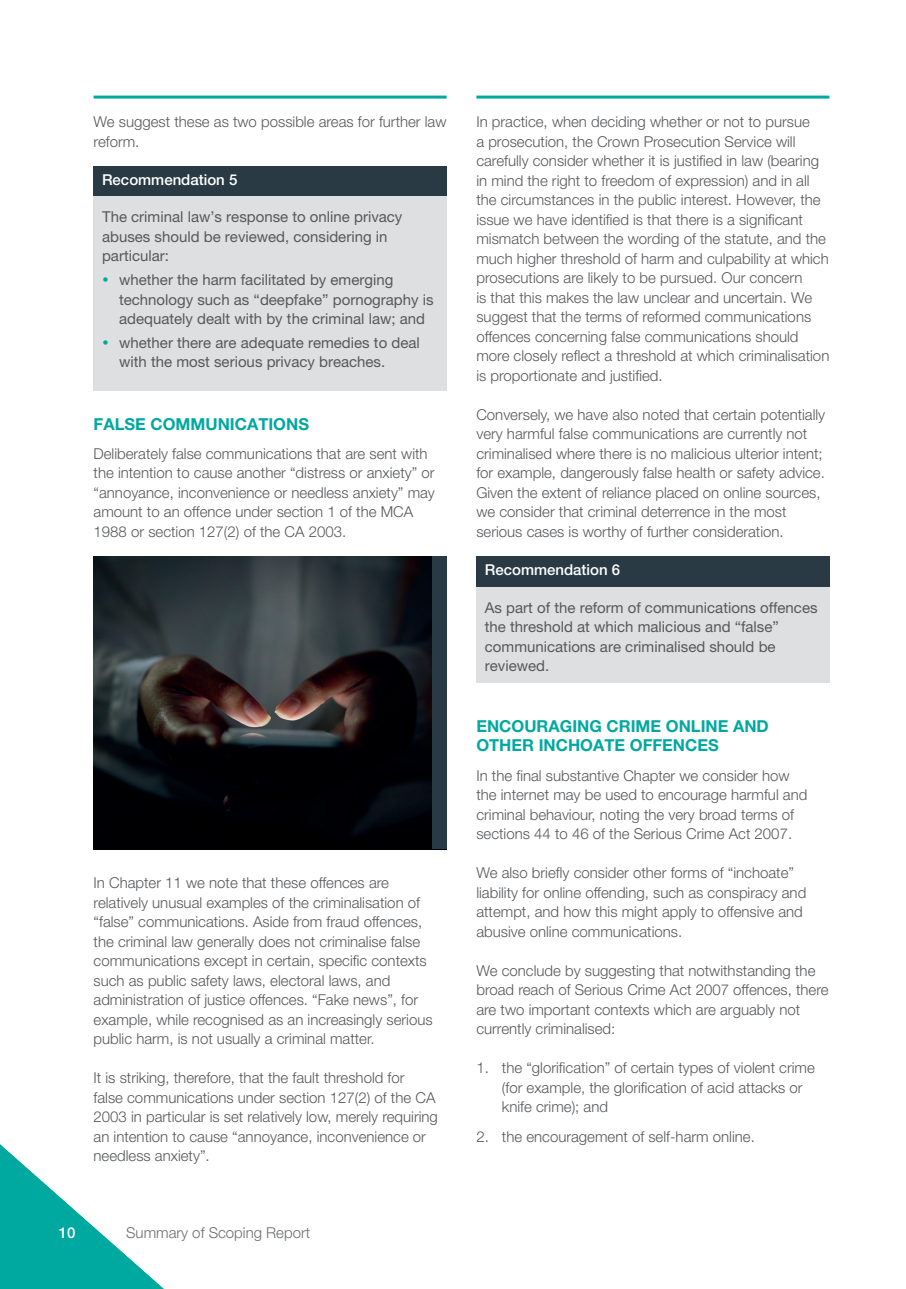
<style>
.page{position:relative;width:906px;height:1289px;background:#fff}
.page>*{position:absolute;margin:0;border:0;box-sizing:border-box;transform-origin:0 0}
.Subheading_A{font:700 16.5px/19.5px "Helvetica Neue LT Pro";color:#00a9a0}
.Body_text{font:300 15px/19.5px "Helvetica Neue LT Pro";color:#57585a}
.Body_text-2{font:15px/19.5px "Helvetica Neue LT Pro";color:#57585a}
.Bullets_A{font:15px/19.5px "Helvetica Neue LT Pro";color:#57585a}
.Body_text-3{font:500 15px "Helvetica Neue LT Pro";color:#fff}
.t1{font:300 15px "Helvetica Neue LT Pro";color:#6c6d70}
</style>
<div class="page">
<svg style="left:0;top:1144px;width:163px;height:144px"></svg>
<hr style="left:94px;top:96px;width:352px;height:3px;background:#00a9a0">
<hr style="left:476px;top:96px;width:353px;height:3px;background:#00a9a0">
<div style="left:94px;top:178px;width:352px;height:212px;background:#dedfe1"></div>
<div style="left:94px;top:166px;width:352px;height:29px;background:#293a45"></div>
<img style="left:94px;top:556px;width:338px;height:293px">
<div style="left:476px;top:567px;width:353px;height:115px;background:#dedfe1"></div>
<div style="left:476px;top:556px;width:353px;height:30px;background:#293a45"></div>
<div style="left:432px;top:556px;width:14px;height:293px;background:#293a45"></div>
<p class="Body_text" style="left:94px;top:112px;width:354px">We suggest these as two possible areas for further law reform.</p>
<p class="Body_text-3" style="left:102px;top:171px;width:137px">Recommendation 5</p>
<p class="Bullets_A" style="left:102px;top:207px;width:302px">The criminal law’s response to online privacy abuses should be reviewed, considering in particular:</p>
<p class="Body_text-2" style="left:119px;top:270px;width:316px">whether the harm facilitated by emerging technology such as “deepfake” pornography is adequately dealt with by the criminal law; and</p>
<p class="Body_text-2" style="left:119px;top:332px;width:302px">whether there are adequate remedies to deal with the most serious privacy breaches.</p>
<p class="Subheading_A" style="left:94px;top:413px;width:217px">FALSE COMMUNICATIONS</p>
<p class="Body_text" style="left:94px;top:443px;width:343px">Deliberately false communications that are sent with the intention to cause another “distress or anxiety” or “annoyance, inconvenience or needless anxiety” may amount to an offence under section 1 of the MCA 1988 or section 127(2) of the CA 2003.</p>
<p class="Body_text" style="left:94px;top:872px;width:340px">In Chapter 11 we note that these offences are relatively unusual examples of the criminalisation of “false” communications. Aside from fraud offences, the criminal law generally does not criminalise false communications except in certain, specific contexts such as public safety laws, electoral laws, and administration of justice offences. “Fake news”, for example, while recognised as an increasingly serious public harm, is not usually a criminal matter.</p>
<p class="Body_text" style="left:94px;top:1067px;width:346px">It is striking, therefore, that the fault threshold for<br>false communications under section 127(2) of the CA 2003 in particular is set relatively low, merely requiring an intention to cause “annoyance, inconvenience or needless anxiety”.</p>
<p class="Body_text-3" style="left:59px;top:1223px;width:18px">10</p>
<p class="t1" style="left:126px;top:1223px;width:185px">Summary of Scoping Report</p>
<p class="Body_text" style="left:476px;top:112px;width:354px">In practice, when deciding whether or not to pursue<br>a prosecution, the Crown Prosecution Service will carefully consider whether it is justified in law (bearing in mind the right to freedom of expression) and in all the circumstances in the public interest. However, the issue we have identified is that there is a significant mismatch between the wording of the statute, and the much higher threshold of harm and culpability at which prosecutions are likely to be pursued. Our concern<br>is that this makes the law unclear and uncertain. We suggest that the terms of reformed communications offences concerning false communications should more closely reflect a threshold at which criminalisation is proportionate and justified.</p>
<p class="Body_text" style="left:476px;top:404px;width:350px">Conversely, we have also noted that certain potentially very harmful false communications are currently not criminalised where there is no malicious ulterior intent; for example, dangerously false health or safety advice.<br>Given the extent of reliance placed on online sources, we consider that criminal deterrence in the most serious cases is worthy of further consideration.</p>
<p class="Body_text-3" style="left:485px;top:561px;width:137px">Recommendation 6</p>
<p class="Body_text-2" style="left:485px;top:597px;width:334px">As part of the reform of communications offences the threshold at which malicious and “false” communications are criminalised should be reviewed.</p>
<p class="Subheading_A" style="left:476px;top:716px;width:294px">ENCOURAGING CRIME ONLINE AND<br>OTHER INCHOATE OFFENCES</p>
<p class="Body_text" style="left:476px;top:765px;width:332px">In the final substantive Chapter we consider how the internet may be used to encourage harmful and criminal behaviour, noting the very broad terms of sections 44 to 46 of the Serious Crime Act 2007.</p>
<p class="Body_text" style="left:476px;top:862px;width:331px">We also briefly consider other forms of “inchoate” liability for online offending, such as conspiracy and attempt, and how this might apply to offensive and abusive online communications.</p>
<p class="Body_text" style="left:476px;top:960px;width:354px">We conclude by suggesting that notwithstanding the broad reach of Serious Crime Act 2007 offences, there are two important contexts which are arguably not currently criminalised:</p>
<p class="Body_text" style="left:502px;top:1057px;width:314px;text-indent:-26px">1. the “glorification” of certain types of violent crime (for example, the glorification of acid attacks or knife crime); and</p>
<p class="Body_text" style="left:476px;top:1126px;width:280px">2. the encouragement of self-harm online.</p>
</div>
